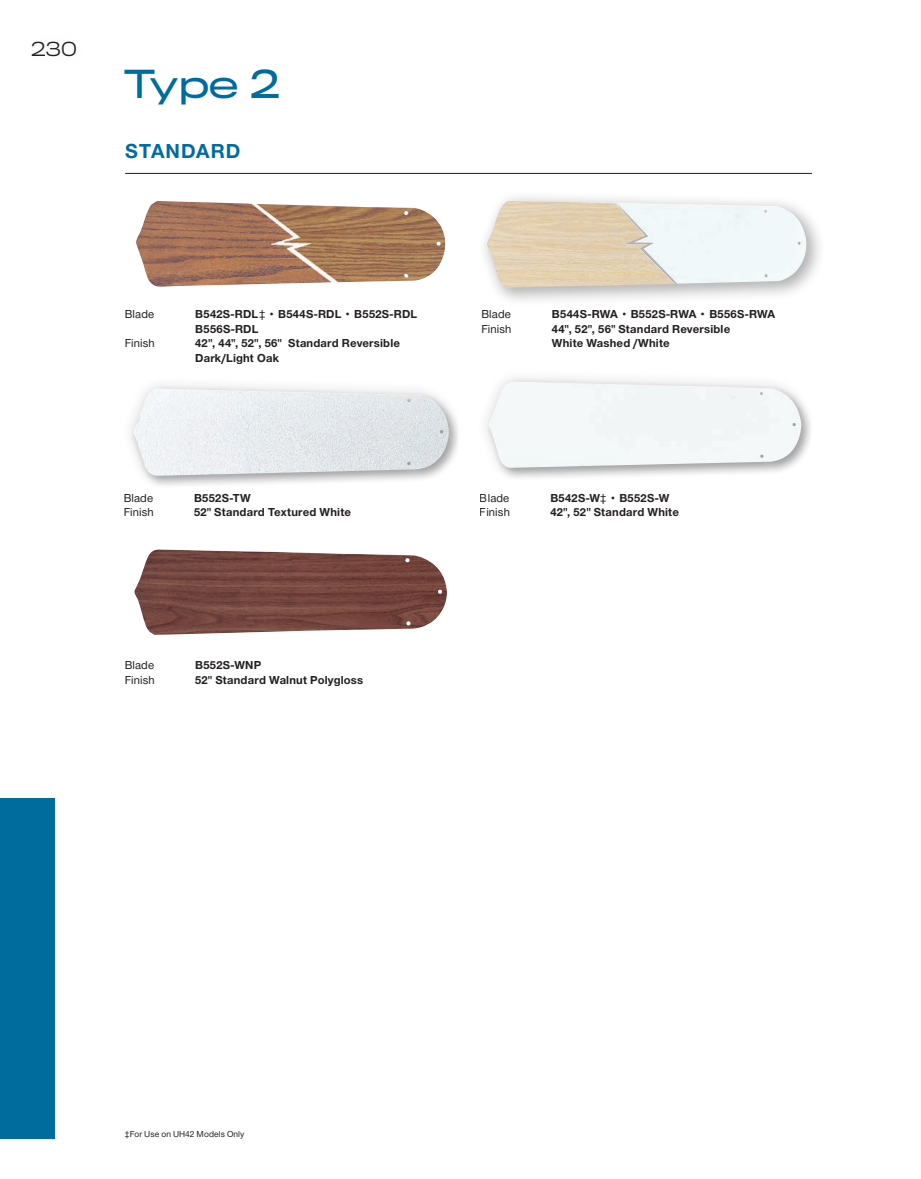
<style>
.page{position:relative;width:921px;height:1179px;background:#fff}
.page>*{position:absolute;margin:0;border:0;box-sizing:border-box;transform-origin:0 0}
.t1{font:36px "Titling Gothic FB Wide";color:#006c9d}
.t2{font:21px "Helvetica Neue H75";color:#006c9d}
.t3{font:300 18px "Titling Gothic FB Wide";color:#231f20}
.t4{font:12px/14.4px "Helvetica Neue H75";letter-spacing:.015em;color:#231f20}
.t5{font:12px "Helvetica Neue H55";letter-spacing:.01em;color:#231f20}
.t6{font:9px "Helvetica Neue H55";letter-spacing:.01em;color:#231f20}
.s1{font-family:"Helvetica Neue H55"}
</style>
<div class="page">
<div style="left:0;top:798px;width:55px;height:341px;background:#006c9d"></div>
<div style="left:485px;top:378px;width:325px;height:103px;background:#231f20;opacity:.35"></div>
<img style="left:488px;top:382px;width:313px;height:86px">
<img style="left:134px;top:549px;width:313px;height:86px">
<img style="left:136px;top:201px;width:310px;height:86px">
<div style="left:477px;top:190px;width:348px;height:117px;background:#231f20;opacity:.35"></div>
<img style="left:487px;top:201px;width:326px;height:86px">
<div style="left:130px;top:385px;width:327px;height:104px;background:#231f20;opacity:.35"></div>
<img style="left:133px;top:389px;width:316px;height:87px">
<hr style="left:125px;top:173px;width:686px;height:1px;background:#231f20">
<h3 class="t3" style="left:31px;top:38px;width:47px">230</h3>
<h1 class="t1" style="left:125px;top:62px;width:157px">Type 2</h1>
<h2 class="t2" style="left:125px;top:137px;width:14px">sta</h2>
<h2 class="t2" style="left:165px;top:137px;width:31px">ndard</h2>
<p class="t5" style="left:125px;top:306px;width:31px">Blade</p>
<p class="t4" style="left:195px;top:308px;width:223px">B542S-RDL<span class="s1">‡</span> • B544S-RDL • B552S-RDL<br>B556S-RDL</p>
<p class="t5" style="left:125px;top:335px;width:32px">Finish</p>
<p class="t4" style="left:195px;top:337px;width:206px">42", 44", 52", 56" Standard Reversible<br>Dark/Light Oak</p>
<p class="t5" style="left:123px;top:490px;width:31px">Blade</p>
<p class="t4" style="left:194px;top:491px;width:58px">B552S-TW</p>
<p class="t5" style="left:123px;top:504px;width:32px">Finish</p>
<p class="t4" style="left:194px;top:506px;width:158px">52" Standard Textured White</p>
<p class="t5" style="left:125px;top:657px;width:31px">Blade</p>
<p class="t4" style="left:195px;top:659px;width:67px">B552S-WNP</p>
<p class="t5" style="left:125px;top:672px;width:32px">Finish</p>
<p class="t4" style="left:195px;top:673px;width:169px">52" Standard Walnut Polygloss</p>
<p class="t5" style="left:481px;top:306px;width:31px">Blade</p>
<p class="t4" style="left:552px;top:308px;width:225px">B544S-RWA • B552S-RWA • B556S-RWA</p>
<p class="t5" style="left:481px;top:321px;width:32px">Finish</p>
<p class="t4" style="left:552px;top:322px;width:180px">44", 52", 56" Standard Reversible<br>White Washed /White</p>
<p class="t5" style="left:480px;top:490px;width:31px">Blade</p>
<p class="t4" style="left:550px;top:491px;width:120px">B542S-W<span class="s1">‡</span> • B552S-W</p>
<p class="t5" style="left:480px;top:504px;width:32px">Finish</p>
<p class="t4" style="left:550px;top:506px;width:130px">42", 52" Standard White</p>
<p class="t6" style="left:125px;top:1128px;width:121px">‡For Use on UH42 Models Only</p>
</div>
